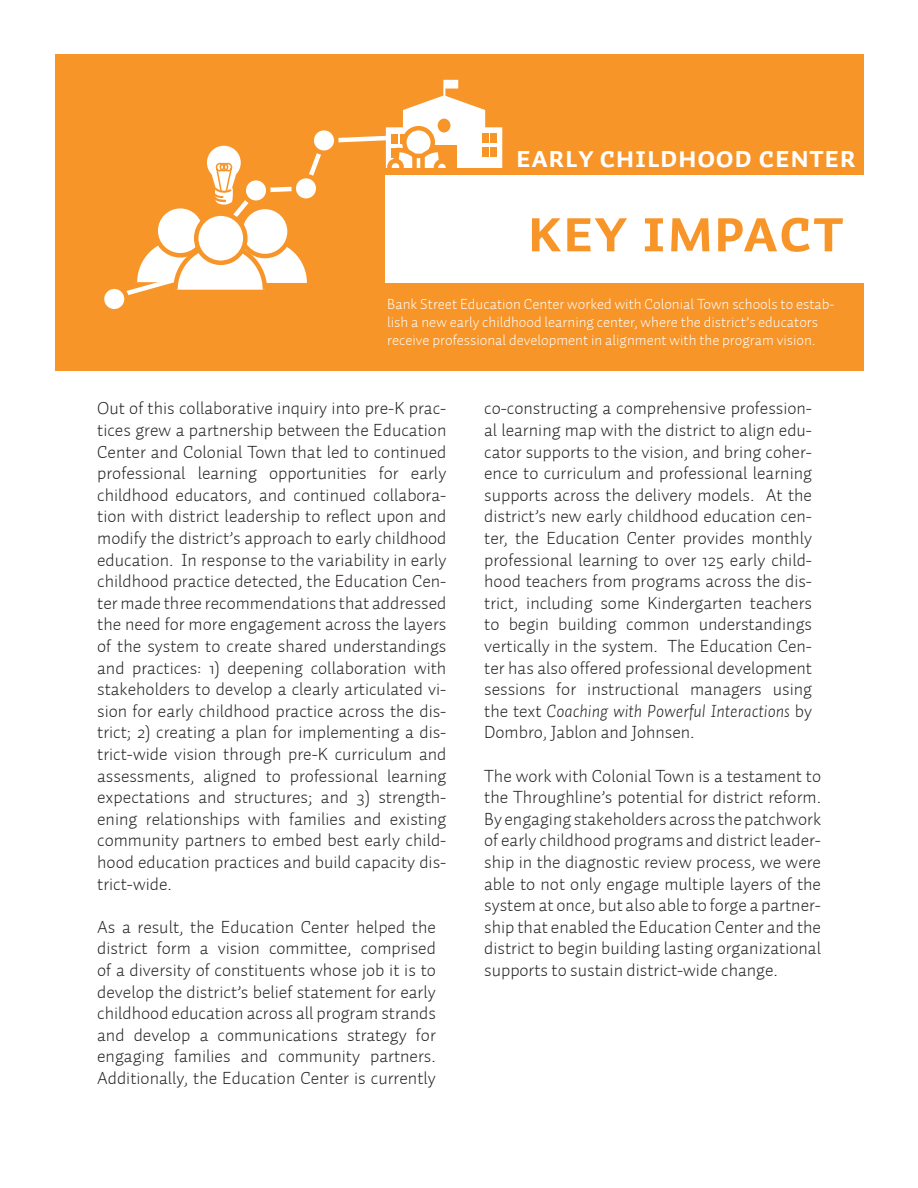
<style>
.page{position:relative;width:918px;height:1188px;background:#fff}
.page>*{position:absolute;margin:0;border:0;box-sizing:border-box;transform-origin:0 0}
.t1{font:63px "Auto 1 Bold Sm Cp";color:#f79529}
.t2{font:30px "Auto 1 Bold Sm Cp";color:#fff}
.t3{font:300 18px/21.6px "Auto 1";color:#231f20;text-align:justify}
.t4{font:300 15px/18px "Auto 1";color:#fff}
.s1{font-style:italic}
</style>
<div class="page">
<div style="left:56px;top:54px;width:808px;height:316px;background:#f79529"></div>
<div style="left:386px;top:175px;width:478px;height:108px;background:#fff"></div>
<svg style="left:102px;top:287px;width:25px;height:24px"></svg>
<div style="left:100px;top:284px;width:29px;height:30px;border:4px solid #f79529;border-radius:50%"></div>
<svg style="left:103px;top:80px;width:399px;height:224px"></svg>
<svg style="left:312px;top:128px;width:24px;height:25px"></svg>
<div style="left:309px;top:126px;width:30px;height:29px;border:4px solid #f79529;border-radius:50%"></div>
<h2 class="t2" style="left:516px;top:140px;width:342px">Early Childhood Center</h2>
<h1 class="t1" style="left:527px;top:194px;width:319px">Key impact</h1>
<p class="t4" style="left:387px;top:295px;width:449px">Bank Street Education Center worked with Colonial Town schools to estab&shy;lish a new early childhood learning center, where the district’s educators receive professional development in alignment with the program vision.</p>
<p class="t3" style="left:97px;top:398px;width:351px">Out of this collaborative inquiry into pre-K prac&shy;tices grew a partnership between the Education Center and Colonial Town that led to continued professional learning opportunities for early childhood educators, and continued collabora&shy;tion with district leadership to reflect upon and modify the district’s approach to early childhood education. In response to the variability in early childhood practice detected, the Education Cen&shy;ter made three recommendations that addressed the need for more engagement across the layers of the system to create shared understandings and practices: 1) deepening collaboration with stakeholders to develop a clearly articulated vi&shy;sion for early childhood practice across the dis&shy;trict; 2) creating a plan for implementing a dis&shy;trict-wide vision through pre-K curriculum and assessments, aligned to professional learning expectations and structures; and 3) strength&shy;ening relationships with families and existing community partners to embed best early child&shy;hood education practices and build capacity dis&shy;trict-wide.</p>
<p class="t3" style="left:97px;top:916px;width:340px">As a result, the Education Center helped the district form a vision committee, comprised of a diversity of constituents whose job it is to develop the district’s belief statement for early childhood education across all program strands and develop a communications strategy for engaging families and community partners.<br>Additionally, the Education Center is currently</p>
<p class="t3" style="left:484px;top:398px;width:329px">co-constructing a comprehensive profession&shy;al learning map with the district to align edu&shy;cator supports to the vision, and bring coher&shy;ence to curriculum and professional learning supports across the delivery models. At the district’s new early childhood education cen&shy;ter, the Education Center provides monthly professional learning to over 125 early child&shy;hood teachers from programs across the dis&shy;trict, including some Kindergarten teachers to begin building common understandings vertically in the system. The Education Cen&shy;ter has also offered professional development sessions for instructional managers using the text <span class="s1">Coaching with Powerful Interactions</span> by Dombro, Jablon and Johnsen.</p>
<p class="t3" style="left:484px;top:765px;width:338px">The work with Colonial Town is a testament to the Throughline’s potential for district reform.<br>By engaging stakeholders across the patchwork of early childhood programs and district leader&shy;ship in the diagnostic review process, we were able to not only engage multiple layers of the system at once, but also able to forge a partner&shy;ship that enabled the Education Center and the district to begin building lasting organizational supports to sustain district-wide change.</p>
</div>
